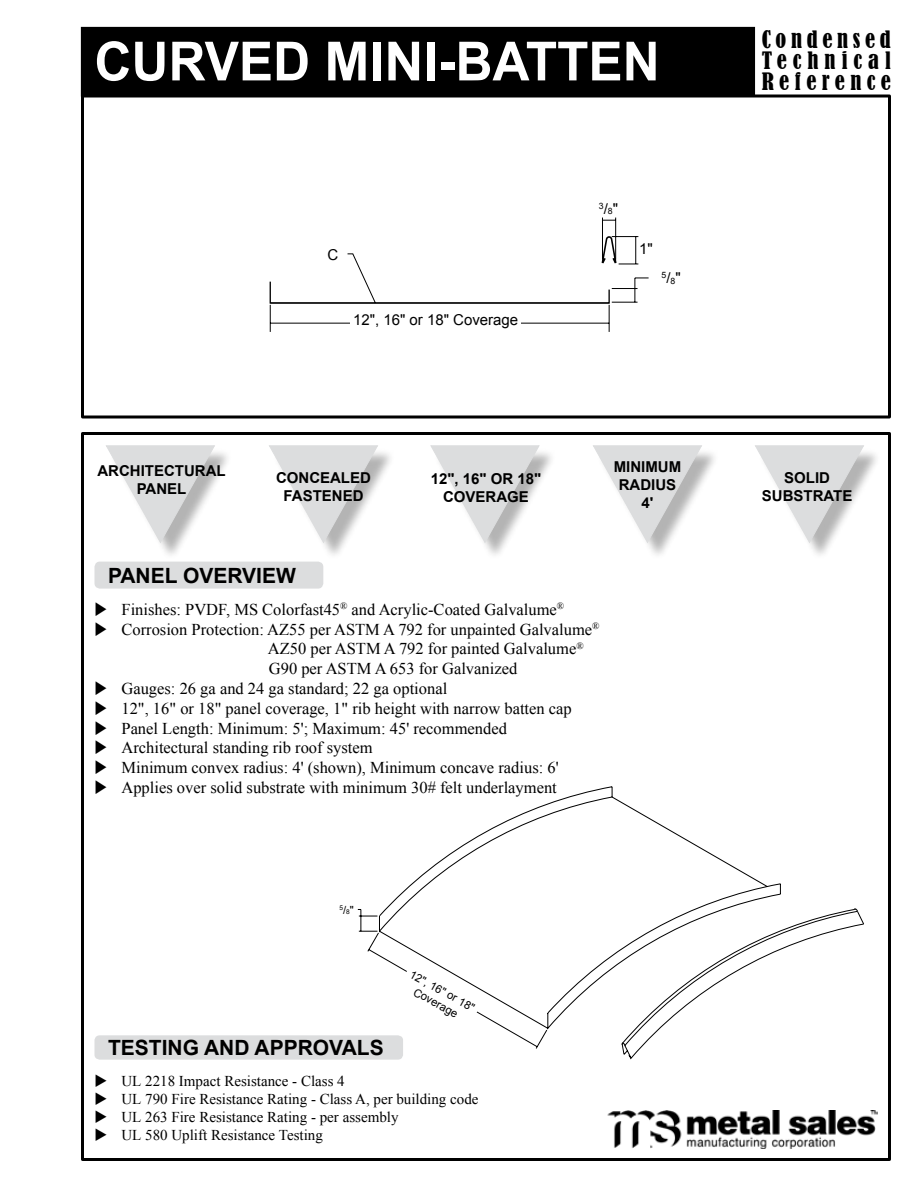
<style>
.page{position:relative;width:918px;height:1188px;background:#fff}
.page>*{position:absolute;margin:0;border:0;box-sizing:border-box;transform-origin:0 0}
.t1{font:700 54px "Arial";color:#fff;scale:.95 1}
.t2{font:condensed 22.5px/21px "Bernard";letter-spacing:.24em;color:#000;text-align:justify}
.t3{font:700 21px "Arial";color:#000}
.t4{font:16.5px/19.8px "Times New Roman";color:#000}
.t5{font:15px "Times New Roman";color:#000}
.t6{font:700 15px/18px "Arial";color:#000;text-align:center}
.t7{font:15px "Arial";color:#000}
.t8{font:11.25px/13.5px "Arial";color:#000;text-align:center}
.t9{font:8.7px "Arial";color:#000}
.t10{font:6.6px "Arial";color:#000}
.s1{font-size:15px}
.s2{font-size:11.25px}
</style>
<div class="page">
<div style="left:81px;top:94px;width:810px;height:324px;border:3px solid #000"></div>
<div style="left:81px;top:432px;width:810px;height:729px;border:3px solid #000"></div>
<div style="left:434px;top:448px;width:123px;height:113px;background:#000;opacity:.3"></div>
<svg style="left:430px;top:445px;width:110px;height:98px"></svg>
<div style="left:272px;top:448px;width:123px;height:113px;background:#000;opacity:.3"></div>
<svg style="left:269px;top:445px;width:110px;height:98px"></svg>
<div style="left:596px;top:448px;width:123px;height:113px;background:#000;opacity:.3"></div>
<svg style="left:593px;top:445px;width:110px;height:98px"></svg>
<div style="left:758px;top:448px;width:123px;height:113px;background:#000;opacity:.3"></div>
<svg style="left:755px;top:445px;width:110px;height:98px"></svg>
<div style="left:109px;top:448px;width:123px;height:113px;background:#000;opacity:.3"></div>
<svg style="left:106px;top:445px;width:109px;height:98px"></svg>
<div style="left:81px;top:27px;width:674px;height:69px;background:#000"></div>
<img style="left:608px;top:1111px;width:270px;height:37px">
<div style="left:94px;top:562px;width:229px;height:27px;background:#dcddde;border-radius:5px"></div>
<div style="left:94px;top:1035px;width:309px;height:25px;background:#dcddde;border-radius:5px"></div>
<svg style="left:603px;top:220px;width:12px;height:1px"></svg>
<hr style="left:602px;top:218px;width:1px;height:42px;background:#000">
<hr style="left:615px;top:218px;width:1px;height:42px;background:#000">
<svg style="left:269px;top:235px;width:380px;height:97px"></svg>
<svg style="left:385px;top:786px;width:396px;height:245px"></svg>
<svg style="left:621px;top:908px;width:243px;height:151px"></svg>
<svg style="left:358px;top:909px;width:189px;height:140px"></svg>
<h1 class="t1" style="left:94px;top:25px;width:596px">CURVED MINI-BATTEN</h1>
<p class="t7" style="left:328px;top:244px;width:12px">C</p>
<p class="t7" style="left:353px;top:310px;width:167px">12", 16" or 18" Coverage</p>
<p class="t9" style="left:599px;top:203px;width:21px">3<span class="s1">/</span>8<span class="s1">"</span></p>
<p class="t7" style="left:639px;top:239px;width:15px">1"</p>
<p class="t9" style="left:662px;top:272px;width:21px">5<span class="s1">/</span>8<span class="s1">"</span></p>
<p class="t6" style="left:97px;top:462px;width:130px">ARCHITECTURAL<br>PANEL</p>
<p class="t6" style="left:431px;top:470px;width:112px">12", 16" OR 18"<br>COVERAGE</p>
<p class="t6" style="left:614px;top:458px;width:69px">MINIMUM<br>RADIUS<br>4'</p>
<p class="t6" style="left:276px;top:470px;width:96px">CONCEALED<br>FASTENED</p>
<p class="t3" style="left:108px;top:561px;width:189px">PANEL OVERVIEW</p>
<p class="t4" style="left:94px;top:599px;width:471px">◆ Finishes: PVDF, MS Colorfast45<sup>®</sup> and Acrylic-Coated Galvalume<sup>®</sup></p>
<p class="t4" style="left:268px;top:619px;width:333px;text-indent:-173px">◆ Corrosion Protection: AZ55 per ASTM A 792 for unpainted Galvalume<sup>®<br></sup>AZ50 per ASTM A 792 for painted Galvalume<sup>®<br></sup>G90 per ASTM A 653 for Galvanized</p>
<p class="t4" style="left:94px;top:678px;width:354px">◆ Gauges: 26 ga and 24 ga standard; 22 ga optional</p>
<p class="t4" style="left:94px;top:698px;width:479px">◆ 12", 16" or 18" panel coverage, 1" rib height with narrow batten cap</p>
<p class="t4" style="left:94px;top:718px;width:414px">◆ Panel Length: Minimum: 5'; Maximum: 45' recommended</p>
<p class="t4" style="left:94px;top:738px;width:280px">◆ Architectural standing rib roof system</p>
<p class="t4" style="left:94px;top:758px;width:466px">◆ Minimum convex radius: 4' (shown), Minimum concave radius: 6'</p>
<p class="t4" style="left:94px;top:777px;width:464px">◆ Applies over solid substrate with minimum 30# felt underlayment</p>
<p class="t10" style="left:340px;top:905px;width:16px">5<span class="s2">/</span>8<span class="s2">"</span></p>
<p class="t3" style="left:108px;top:1034px;width:277px">TESTING AND APPROVALS</p>
<p class="t8" style="left:414px;top:968px;width:74px;rotate:29deg">12", 16" or 18"<br>Coverage</p>
<p class="t5" style="left:94px;top:1071px;width:252px">◆ UL 2218 Impact Resistance - Class 4</p>
<p class="t5" style="left:94px;top:1089px;width:386px">◆ UL 790 Fire Resistance Rating - Class A, per building code</p>
<p class="t5" style="left:94px;top:1107px;width:306px">◆ UL 263 Fire Resistance Rating - per assembly</p>
<p class="t5" style="left:94px;top:1125px;width:230px">◆ UL 580 Uplift Resistance Testing</p>
<h2 class="t2" style="left:762px;top:29px;width:131px">Condensed Technical Reference</h2>
<p class="t6" style="left:762px;top:469px;width:92px">SOLID<br>SUBSTRATE</p>
</div>
